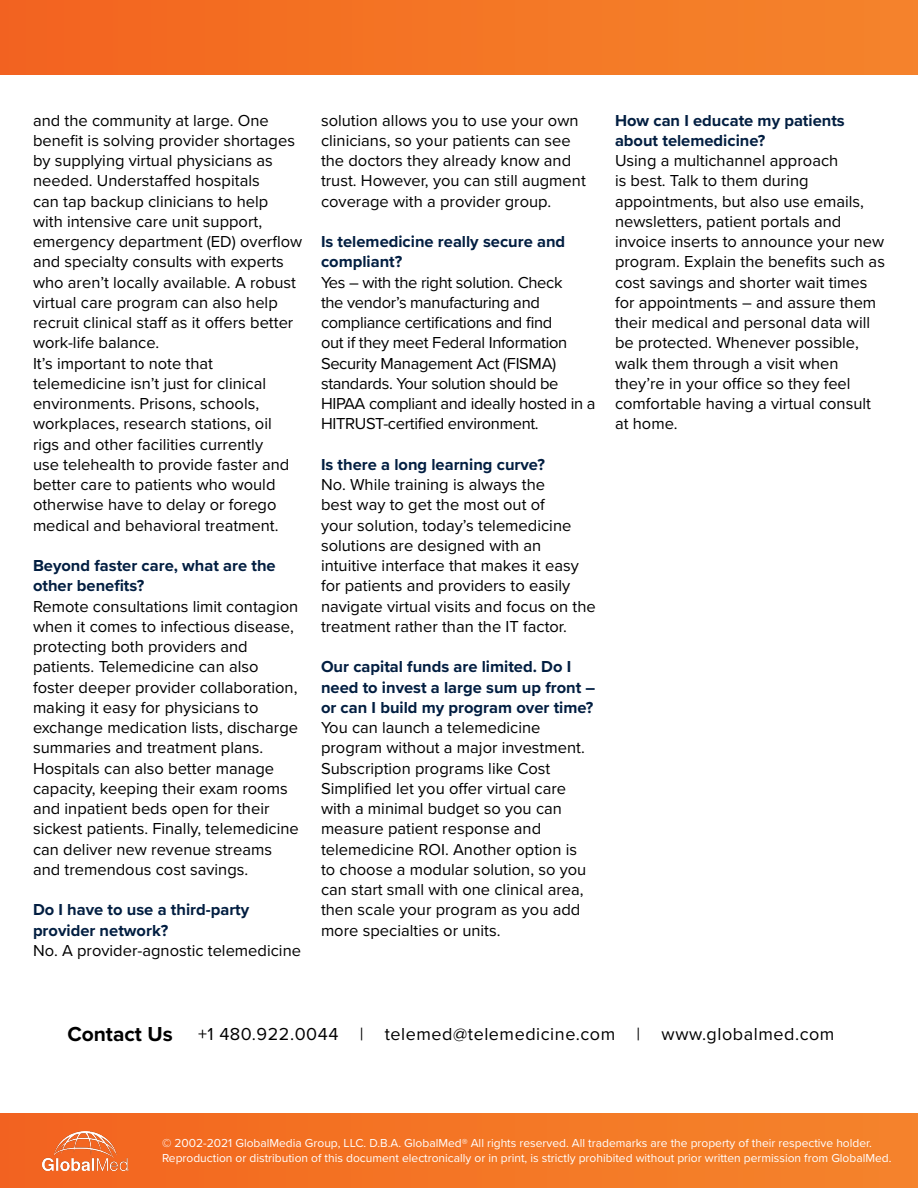
<style>
.page{position:relative;width:918px;height:1188px;background:#fff}
.page>*{position:absolute;margin:0;border:0;box-sizing:border-box;transform-origin:0 0}
.t1{font:700 21px "Proxima Nova";color:#000}
.t2{font:18px "Proxima Nova";letter-spacing:.03em;color:#000}
.t3{font:16.5px/20.2px "Proxima Nova";color:#000}
.t4{font:700 16.5px/20.2px "Proxima Nova";color:#021e41}
.t5{font:16.5px/20.2px "Proxima Nova";letter-spacing:-.02em;color:#000}
.t6{font:12px/15px "Proxima Nova";color:#fff}
</style>
<div class="page">
<div style="left:1px;top:0;width:917px;height:74px;background:linear-gradient(to right,#f3641f,#f5852b)"></div>
<div style="left:0;top:1114px;width:918px;height:74px;background:linear-gradient(to right,#f3641f,#f5852b)"></div>
<img style="left:42px;top:1131px;width:87px;height:40px">
<p class="t3" style="left:33px;top:109px;width:271px">and the community at large. One benefit is solving provider shortages by supplying virtual physicians as needed. Understaffed hospitals<br>can tap backup clinicians to help<br>with intensive care unit support, emergency department (ED) overflow and specialty consults with experts who aren’t locally available. A robust virtual care program can also help recruit clinical staff as it offers better work-life balance.</p>
<p class="t3" style="left:33px;top:352px;width:258px">It’s important to note that telemedicine isn’t just for clinical environments. Prisons, schools, workplaces, research stations, oil rigs and other facilities currently use telehealth to provide faster and better care to patients who would otherwise have to delay or forego medical and behavioral treatment.</p>
<p class="t4" style="left:33px;top:555px;width:244px">Beyond faster care, what are the other benefits?</p>
<p class="t3" style="left:33px;top:595px;width:267px">Remote consultations limit contagion when it comes to infectious disease, protecting both providers and patients. Telemedicine can also foster deeper provider collaboration, making it easy for physicians to exchange medication lists, discharge summaries and treatment plans.<br>Hospitals can also better manage capacity, keeping their exam rooms and inpatient beds open for their sickest patients. Finally, telemedicine can deliver new revenue streams and tremendous cost savings.</p>
<p class="t4" style="left:33px;top:899px;width:218px">Do I have to use a third-party provider network?</p>
<p class="t3" style="left:33px;top:939px;width:270px">No. A provider-agnostic telemedicine</p>
<p class="t3" style="left:321px;top:109px;width:266px">solution allows you to use your own clinicians, so your patients can see the doctors they already know and trust. However, you can still augment coverage with a provider group.</p>
<p class="t4" style="left:321px;top:231px;width:246px">Is telemedicine really secure and compliant?</p>
<p class="t5" style="left:321px;top:271px;width:276px">Yes – with the right solution. Check<br>the vendor’s manufacturing and compliance certifications and find<br>out if they meet Federal Information Security Management Act (FISMA) standards. Your solution should be HIPAA compliant and ideally hosted in a HITRUST-certified environment.</p>
<p class="t4" style="left:321px;top:454px;width:225px">Is there a long learning curve?</p>
<p class="t3" style="left:321px;top:474px;width:276px">No. While training is always the<br>best way to get the most out of<br>your solution, today’s telemedicine solutions are designed with an intuitive interface that makes it easy for patients and providers to easily navigate virtual visits and focus on the treatment rather than the IT factor.</p>
<p class="t4" style="left:321px;top:656px;width:276px">Our capital funds are limited. Do I need to invest a large sum up front – or can I build my program over time?</p>
<p class="t3" style="left:321px;top:717px;width:267px">You can launch a telemedicine program without a major investment.<br>Subscription programs like Cost Simplified let you offer virtual care with a minimal budget so you can measure patient response and telemedicine ROI. Another option is to choose a modular solution, so you can start small with one clinical area, then scale your program as you add more specialties or units.</p>
<p class="t4" style="left:615px;top:110px;width:231px">How can I educate my patients about telemedicine?</p>
<p class="t3" style="left:615px;top:150px;width:272px">Using a multichannel approach<br>is best. Talk to them during appointments, but also use emails, newsletters, patient portals and invoice inserts to announce your new program. Explain the benefits such as cost savings and shorter wait times for appointments – and assure them their medical and personal data will be protected. Whenever possible, walk them through a visit when they’re in your office so they feel comfortable having a virtual consult at home.</p>
<p class="t1" style="left:67px;top:1018px;width:107px">Contact Us</p>
<p class="t2" style="left:198px;top:1021px;width:638px">+1 480.922.0044 | telemed@telemedicine.com | www.globalmed.com</p>
<p class="t6" style="left:162px;top:1135px;width:731px">© 2002-2021 GlobalMedia Group, LLC. D.B.A. GlobalMed® All rights reserved. All trademarks are the property of their respective holder.<br>Reproduction or distribution of this document electronically or in print, is strictly prohibited without prior written permission from GlobalMed.</p>
</div>
